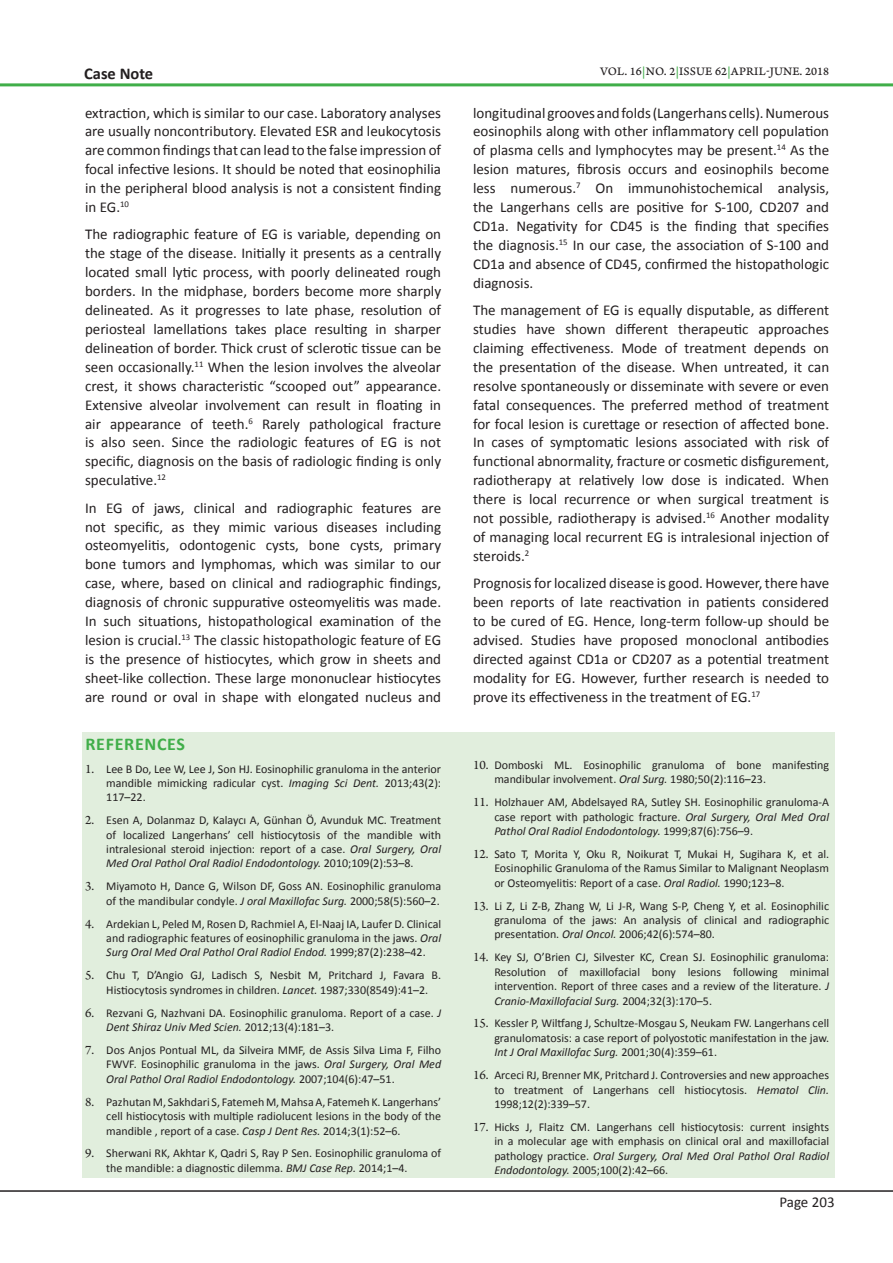
<style>
.page{position:relative;width:893px;height:1263px;background:#fff}
.page>*{position:absolute;margin:0;border:0;box-sizing:border-box;transform-origin:0 0}
.Heading_2_-_Sub_head{font:700 18px "Calibri";letter-spacing:.04em;color:#40ae49}
.Abstract_Words{font:700 16.5px "Calibri";color:#231f20}
.Normal_Text{font:15px/18.9px "Calibri";color:#231f20;text-align:justify}
.Refrence_Text{font:12px/14.4px "Calibri";color:#231f20;text-align:justify}
.t1{font:12px "Arno Pro Caption";letter-spacing:.01em;color:#231f20}
.s1{font-family:"Arno Pro";font-size:13.5px}
.s2{font-style:italic}
.s3{color:#40ae49}
</style>
<div class="page">
<hr style="left:0;top:1190px;width:893px;height:2px;background:#231f20">
<hr style="left:0;top:83px;width:893px;height:3px;background:#40ae49">
<div style="left:83px;top:733px;width:752px;height:445px;background:#e1eedd"></div>
<p class="Abstract_Words" style="left:84px;top:63px;width:71px">Case Note</p>
<p class="Normal_Text" style="left:85px;top:103px;width:358px">extraction, which is similar to our case. Laboratory analyses are usually noncontributory. Elevated ESR and leukocytosis are common findings that can lead to the false impression of focal infective lesions. It should be noted that eosinophilia in the peripheral blood analysis is not a consistent finding in EG.<sup>10</sup></p>
<p class="Normal_Text" style="left:85px;top:225px;width:358px">The radiographic feature of EG is variable, depending on the stage of the disease. Initially it presents as a centrally located small lytic process, with poorly delineated rough borders. In the midphase, borders become more sharply delineated. As it progresses to late phase, resolution of periosteal lamellations takes place resulting in sharper delineation of border. Thick crust of sclerotic tissue can be seen occasionally.<sup>11</sup> When the lesion involves the alveolar crest, it shows characteristic “scooped out” appearance.<br>Extensive alveolar involvement can result in floating in air appearance of teeth.<sup>6</sup> Rarely pathological fracture is also seen. Since the radiologic features of EG is not specific, diagnosis on the basis of radiologic finding is only speculative.<sup>12</sup></p>
<p class="Normal_Text" style="left:85px;top:498px;width:358px">In EG of jaws, clinical and radiographic features are not specific, as they mimic various diseases including osteomyelitis, odontogenic cysts, bone cysts, primary bone tumors and lymphomas, which was similar to our case, where, based on clinical and radiographic findings, diagnosis of chronic suppurative osteomyelitis was made.<br>In such situations, histopathological examination of the lesion is crucial.<sup>13</sup> The classic histopathologic feature of EG is the presence of histiocytes, which grow in sheets and sheet-like collection. These large mononuclear histiocytes are round or oval in shape with elongated nucleus and</p>
<p class="Heading_2_-_Sub_head" style="left:85px;top:732px;width:101px">REFERENCES</p>
<p class="Refrence_Text" style="left:106px;top:761px;width:336px;text-indent:-21px"><span class="s1">1.</span> Lee B Do, Lee W, Lee J, Son HJ. Eosinophilic granuloma in the anterior mandible mimicking radicular cyst. <span class="s2">Imaging Sci Dent.</span> 2013;43(2):<br>117–22.</p>
<p class="Refrence_Text" style="left:106px;top:813px;width:336px;text-indent:-21px"><span class="s1">2.</span> Esen A, Dolanmaz D, Kalaycı A, Günhan Ö, Avunduk MC. Treatment of localized Langerhans’ cell histiocytosis of the mandible with intralesional steroid injection: report of a case. <span class="s2">Oral Surgery, Oral Med Oral Pathol Oral Radiol Endodontology.</span> 2010;109(2):53–8.</p>
<p class="Refrence_Text" style="left:85px;top:879px;width:358px;text-align:right"><span class="s1">3.</span> Miyamoto H, Dance G, Wilson DF, Goss AN. Eosinophilic granuloma of the mandibular condyle. <span class="s2">J oral Maxillofac Surg.</span> 2000;58(5):560–2.</p>
<p class="Refrence_Text" style="left:106px;top:916px;width:336px;text-indent:-21px"><span class="s1">4.</span> Ardekian L, Peled M, Rosen D, Rachmiel A, El-Naaj IA, Laufer D. Clinical and radiographic features of eosinophilic granuloma in the jaws. <span class="s2">Oral Surg Oral Med Oral Pathol Oral Radiol Endod.</span> 1999;87(2):238–42.</p>
<p class="Refrence_Text" style="left:106px;top:968px;width:336px;text-indent:-21px"><span class="s1">5.</span> Chu T, D’Angio GJ, Ladisch S, Nesbit M, Pritchard J, Favara B.<br>Histiocytosis syndromes in children. <span class="s2">Lancet.</span> 1987;330(8549):41–2.</p>
<p class="Refrence_Text" style="left:106px;top:1005px;width:336px;text-indent:-21px"><span class="s1">6.</span> Rezvani G, Nazhvani DA. Eosinophilic granuloma. Report of a case. <span class="s2">J<br>Dent Shiraz Univ Med Scien.</span> 2012;13(4):181–3.</p>
<p class="Refrence_Text" style="left:106px;top:1043px;width:336px;text-indent:-21px"><span class="s1">7.</span> Dos Anjos Pontual ML, da Silveira MMF, de Assis Silva Lima F, Filho FWVF. Eosinophilic granuloma in the jaws. <span class="s2">Oral Surgery, Oral Med Oral Pathol Oral Radiol Endodontology.</span> 2007;104(6):47–51.</p>
<p class="Refrence_Text" style="left:106px;top:1094px;width:336px;text-indent:-21px"><span class="s1">8.</span> Pazhutan M, Sakhdari S, Fatemeh M, Mahsa A, Fatemeh K. Langerhans’ cell histiocytosis with multiple radiolucent lesions in the body of the mandible , report of a case. <span class="s2">Casp J Dent Res.</span> 2014;3(1):52–6.</p>
<p class="Refrence_Text" style="left:106px;top:1146px;width:336px;text-indent:-21px"><span class="s1">9.</span> Sherwani RK, Akhtar K, Qadri S, Ray P Sen. Eosinophilic granuloma of the mandible: a diagnostic dilemma. <span class="s2">BMJ Case Rep.</span> 2014;1–4.</p>
<p class="t1" style="left:600px;top:64px;width:231px">VOL. 16<span class="s3">|</span>NO. 2<span class="s3">|</span>ISSUE 62<span class="s3">|</span>APRIL-JUNE. 2018</p>
<p class="Normal_Text" style="left:473px;top:103px;width:358px">longitudinal grooves and folds (Langerhans cells). Numerous eosinophils along with other inflammatory cell population of plasma cells and lymphocytes may be present.<sup>14</sup> As the lesion matures, fibrosis occurs and eosinophils become less numerous.<sup>7</sup> On immunohistochemical analysis, the Langerhans cells are positive for S-100, CD207 and CD1a. Negativity for CD45 is the finding that specifies the diagnosis.<sup>15</sup> In our case, the association of S-100 and CD1a and absence of CD45, confirmed the histopathologic diagnosis.</p>
<p class="Normal_Text" style="left:473px;top:301px;width:358px">The management of EG is equally disputable, as different studies have shown different therapeutic approaches claiming effectiveness. Mode of treatment depends on the presentation of the disease. When untreated, it can resolve spontaneously or disseminate with severe or even fatal consequences. The preferred method of treatment for focal lesion is curettage or resection of affected bone.<br>In cases of symptomatic lesions associated with risk of functional abnormality, fracture or cosmetic disfigurement, radiotherapy at relatively low dose is indicated. When there is local recurrence or when surgical treatment is not possible, radiotherapy is advised.<sup>16</sup> Another modality of managing local recurrent EG is intralesional injection of steroids.<sup>2</sup></p>
<p class="Normal_Text" style="left:473px;top:574px;width:358px">Prognosis for localized disease is good. However, there have been reports of late reactivation in patients considered to be cured of EG. Hence, long-term follow-up should be advised. Studies have proposed monoclonal antibodies directed against CD1a or CD207 as a potential treatment modality for EG. However, further research is needed to prove its effectiveness in the treatment of EG.<sup>17</sup></p>
<p class="Refrence_Text" style="left:494px;top:758px;width:336px;text-indent:-21px"><span class="s1">10.</span> Domboski ML. Eosinophilic granuloma of bone manifesting mandibular involvement. <span class="s2">Oral Surg.</span> 1980;50(2):116–23.</p>
<p class="Refrence_Text" style="left:494px;top:795px;width:336px;text-indent:-21px"><span class="s1">11.</span> Holzhauer AM, Abdelsayed RA, Sutley SH. Eosinophilic granuloma-A case report with pathologic fracture. <span class="s2">Oral Surgery, Oral Med Oral Pathol Oral Radiol Endodontology.</span> 1999;87(6):756–9.</p>
<p class="Refrence_Text" style="left:494px;top:847px;width:336px;text-indent:-21px"><span class="s1">12.</span> Sato T, Morita Y, Oku R, Noikurat T, Mukai H, Sugihara K, et al.<br>Eosinophilic Granuloma of the Ramus Similar to Malignant Neoplasm or Osteomyelitis: Report of a case. <span class="s2">Oral Radiol.</span> 1990;123–8.</p>
<p class="Refrence_Text" style="left:494px;top:898px;width:336px;text-indent:-21px"><span class="s1">13.</span> Li Z, Li Z-B, Zhang W, Li J-R, Wang S-P, Cheng Y, et al. Eosinophilic granuloma of the jaws: An analysis of clinical and radiographic presentation. <span class="s2">Oral Oncol.</span> 2006;42(6):574–80.</p>
<p class="Refrence_Text" style="left:494px;top:950px;width:336px;text-indent:-21px"><span class="s1">14.</span> Key SJ, O’Brien CJ, Silvester KC, Crean SJ. Eosinophilic granuloma:<br>Resolution of maxillofacial bony lesions following minimal intervention. Report of three cases and a review of the literature. <span class="s2">J Cranio-Maxillofacial Surg.</span> 2004;32(3):170–5.</p>
<p class="Refrence_Text" style="left:494px;top:1016px;width:336px;text-indent:-21px"><span class="s1">15.</span> Kessler P, Wiltfang J, Schultze-Mosgau S, Neukam FW. Langerhans cell granulomatosis: a case report of polyostotic manifestation in the jaw.<br><span class="s2">Int J Oral Maxillofac Surg.</span> 2001;30(4):359–61.</p>
<p class="Refrence_Text" style="left:494px;top:1068px;width:336px;text-indent:-21px"><span class="s1">16.</span> Arceci RJ, Brenner MK, Pritchard J. Controversies and new approaches to treatment of Langerhans cell histiocytosis. <span class="s2">Hematol Clin.<br></span>1998;12(2):339–57.</p>
<p class="Refrence_Text" style="left:494px;top:1120px;width:336px;text-indent:-21px"><span class="s1">17.</span> Hicks J, Flaitz CM. Langerhans cell histiocytosis: current insights in a molecular age with emphasis on clinical oral and maxillofacial pathology practice. <span class="s2">Oral Surgery, Oral Med Oral Pathol Oral Radiol Endodontology.</span> 2005;100(2):42–66.</p>
<p class="Normal_Text" style="left:779px;top:1193px;width:57px">Page 203</p>
</div>
